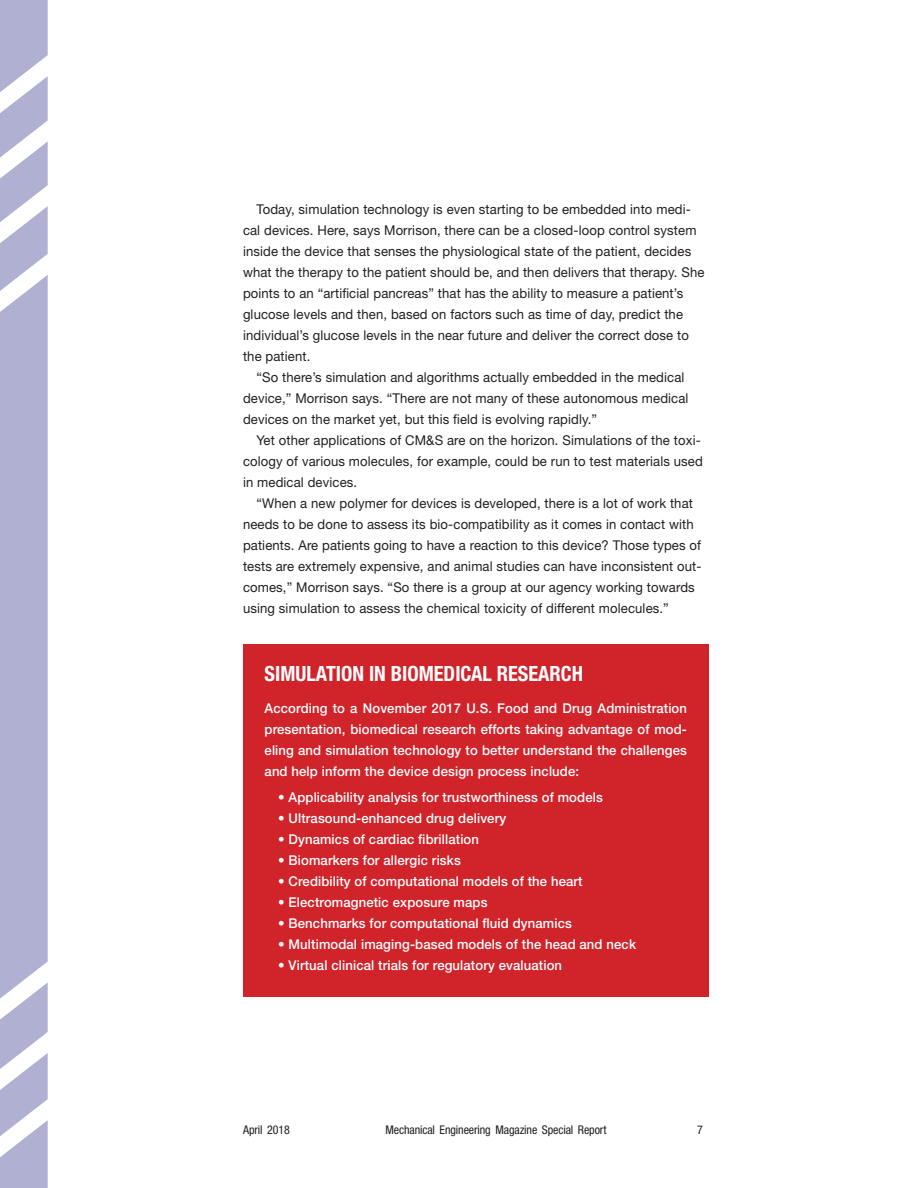
<style>
.page{position:relative;width:918px;height:1188px;background:#fff}
.page>*{position:absolute;margin:0;border:0;box-sizing:border-box;transform-origin:0 0}
.Serif_Body_Copy{font:700 condensed 21px "Helvetica Neue LT Std";color:#fff}
.Serif_Body_Copy-2{font:13.5px/21px "Helvetica Neue LT Std";letter-spacing:.01em;color:#231f20}
.Serif_Body_Copy-3{font:500 13.5px/21px "Helvetica Neue LT Std";letter-spacing:.01em;color:#fff;text-align:justify}
.t1{font:condensed 12px "Helvetica Neue LT Std";letter-spacing:-.01em;color:#231f20}
</style>
<div class="page">
<svg style="left:0;top:0;width:48px;height:1188px;background:#b8b9d7"></svg>
<div style="left:243px;top:645px;width:466px;height:352px;background:#d1232a"></div>
<p class="Serif_Body_Copy-2" style="left:243px;top:199px;width:463px;text-indent:14px">Today, simulation technology is even starting to be embedded into medi&shy;cal devices. Here, says Morrison, there can be a closed-loop control system inside the device that senses the physiological state of the patient, decides what the therapy to the patient should be, and then delivers that therapy. She points to an “artificial pancreas” that has the ability to measure a patient’s glucose levels and then, based on factors such as time of day, predict the individual’s glucose levels in the near future and deliver the correct dose to the patient.</p>
<p class="Serif_Body_Copy-2" style="left:243px;top:367px;width:447px;text-indent:14px">“So there’s simulation and algorithms actually embedded in the medical device,” Morrison says. “There are not many of these autonomous medical devices on the market yet, but this field is evolving rapidly.”</p>
<p class="Serif_Body_Copy-2" style="left:243px;top:430px;width:461px;text-indent:14px">Yet other applications of CM&amp;S are on the horizon. Simulations of the toxi&shy;cology of various molecules, for example, could be run to test materials used in medical devices.</p>
<p class="Serif_Body_Copy-2" style="left:243px;top:493px;width:460px;text-indent:14px">“When a new polymer for devices is developed, there is a lot of work that needs to be done to assess its bio-compatibility as it comes in contact with patients. Are patients going to have a reaction to this device? Those types of tests are extremely expensive, and animal studies can have inconsistent out&shy;comes,” Morrison says. “So there is a group at our agency working towards using simulation to assess the chemical toxicity of different molecules.”</p>
<p class="Serif_Body_Copy" style="left:265px;top:661px;width:320px">SIMULATION IN BIOMEDICAL RESEARCH</p>
<p class="Serif_Body_Copy-3" style="left:265px;top:698px;width:424px">According to a November 2017 U.S. Food and Drug Administration presentation, biomedical research efforts taking advantage of mod&shy;eling and simulation technology to better understand the challenges and help inform the device design process include:</p>
<p class="Serif_Body_Copy-3" style="left:278px;top:787px;width:326px">• Applicability analysis for trustworthiness of models</p>
<p class="Serif_Body_Copy-3" style="left:278px;top:808px;width:230px">• Ultrasound-enhanced drug delivery</p>
<p class="Serif_Body_Copy-3" style="left:278px;top:829px;width:202px">• Dynamics of cardiac fibrillation</p>
<p class="Serif_Body_Copy-3" style="left:278px;top:850px;width:184px">• Biomarkers for allergic risks</p>
<p class="Serif_Body_Copy-3" style="left:278px;top:871px;width:306px">• Credibility of computational models of the heart</p>
<p class="Serif_Body_Copy-3" style="left:278px;top:892px;width:211px">• Electromagnetic exposure maps</p>
<p class="Serif_Body_Copy-3" style="left:278px;top:913px;width:295px">• Benchmarks for computational fluid dynamics</p>
<p class="Serif_Body_Copy-3" style="left:278px;top:934px;width:359px">• Multimodal imaging-based models of the head and neck</p>
<p class="Serif_Body_Copy-3" style="left:278px;top:955px;width:286px">• Virtual clinical trials for regulatory evaluation</p>
<p class="t1" style="left:243px;top:1123px;width:48px">April 2018</p>
<p class="t1" style="left:386px;top:1123px;width:222px">Mechanical Engineering Magazine Special Report</p>
<p class="t1" style="left:697px;top:1123px;width:7px">7</p>
</div>
